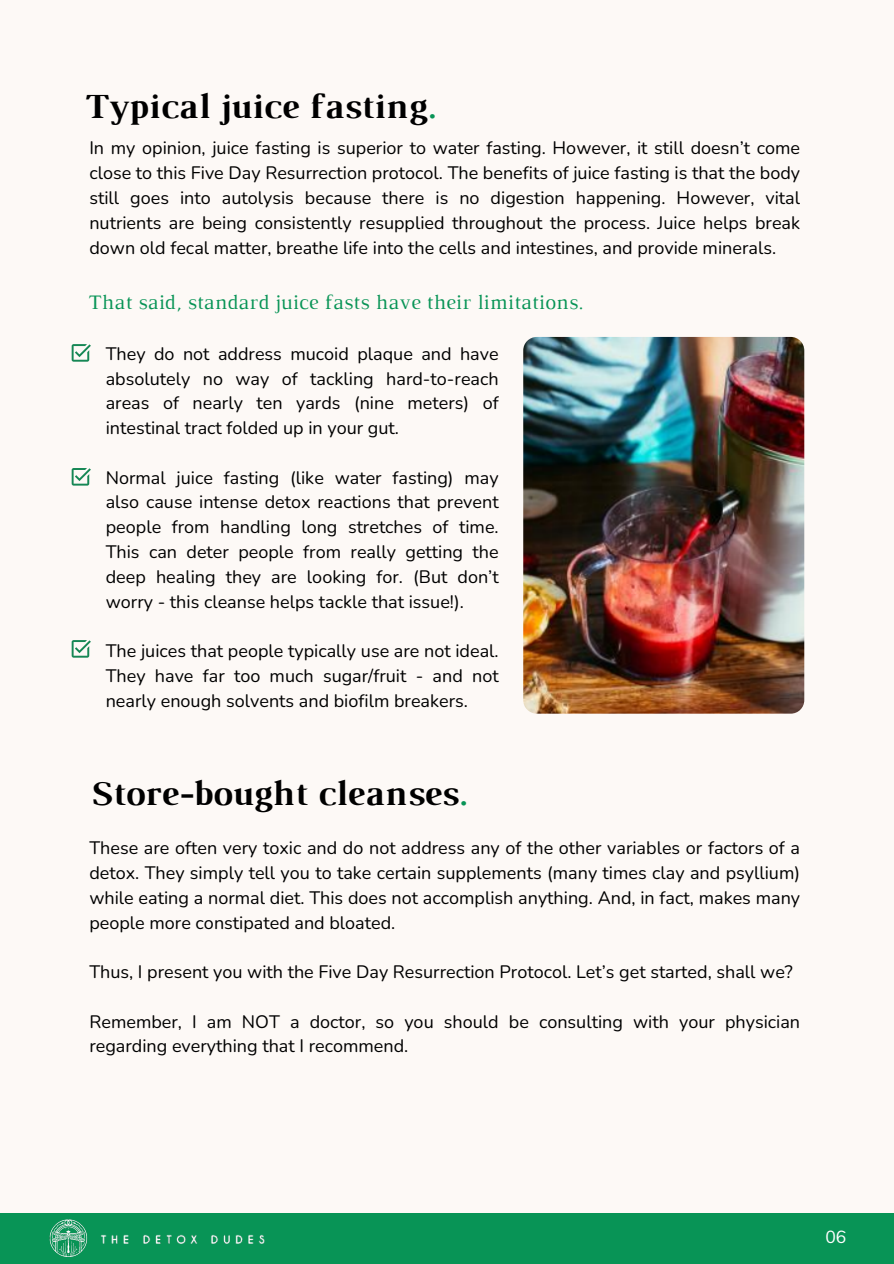
<style>
.page{position:relative;width:894px;height:1264px;background:#fff}
.page>*{position:absolute;margin:0;border:0;box-sizing:border-box;transform-origin:0 0}
.t1{font:700 36px "Luthier";letter-spacing:.01em;color:#000}
.t2{font:21px "Luthier";letter-spacing:.01em;color:#089456}
.t3{font:18px/24.8px "Nunito";color:#000;text-align:justify}
.t4{font:17.55px "Nunito";color:#fff}
.s1{color:#089456}
</style>
<div class="page">
<div style="left:0;top:0;width:893px;height:1263px;background:#fdf9f6"></div>
<div style="left:0;top:1212px;width:893px;height:51px;background:#089456"></div>
<img style="left:49px;top:1219px;width:39px;height:38px">
<img style="left:100px;top:1234px;width:165px;height:10px">
<img style="left:523px;top:337px;width:281px;height:376px;border-radius:14px">
<svg style="left:72px;top:344px;width:19px;height:18px"></svg>
<svg style="left:72px;top:468px;width:19px;height:17px"></svg>
<svg style="left:72px;top:640px;width:19px;height:17px"></svg>
<p class="t1" style="left:83px;top:93px;width:353px">Typical juice fasting<span class="s1">.</span></p>
<p class="t3" style="left:89px;top:136px;width:712px">In my opinion, juice fasting is superior to water fasting. However, it still doesn’t come close to this Five Day Resurrection protocol. The benefits of juice fasting is that the body still goes into autolysis because there is no digestion happening. However, vital nutrients are being consistently resupplied throughout the process. Juice helps break down old fecal matter, breathe life into the cells and intestines, and provide minerals.</p>
<p class="t2" style="left:88px;top:294px;width:496px">That said, standard juice fasts have their limitations.</p>
<p class="t3" style="left:106px;top:341px;width:394px">They do not address mucoid plaque and have absolutely no way of tackling hard-to-reach areas of nearly ten yards (nine meters) of intestinal tract folded up in your gut.</p>
<p class="t3" style="left:106px;top:465px;width:394px">Normal juice fasting (like water fasting) may also cause intense detox reactions that prevent people from handling long stretches of time.<br>This can deter people from really getting the deep healing they are looking for. (But don’t worry - this cleanse helps tackle that issue!).</p>
<h1 class="t3" style="left:106px;top:638px;width:394px">The juices that people typically use are not ideal.<br>They have far too much sugar/fruit - and not nearly enough solvents and biofilm breakers.</h1>
<p class="t1" style="left:89px;top:780px;width:379px">Store-bought cleanses<span class="s1">.</span></p>
<p class="t3" style="left:89px;top:836px;width:712px">These are often very toxic and do not address any of the other variables or factors of a detox. They simply tell you to take certain supplements (many times clay and psyllium) while eating a normal diet. This does not accomplish anything. And, in fact, makes many people more constipated and bloated.</p>
<p class="t3" style="left:89px;top:959px;width:704px">Thus, I present you with the Five Day Resurrection Protocol. Let’s get started, shall we?</p>
<p class="t3" style="left:89px;top:1009px;width:712px">Remember, I am NOT a doctor, so you should be consulting with your physician regarding everything that I recommend.</p>
<h2 class="t4" style="left:825px;top:1225px;width:22px">06</h2>
</div>
